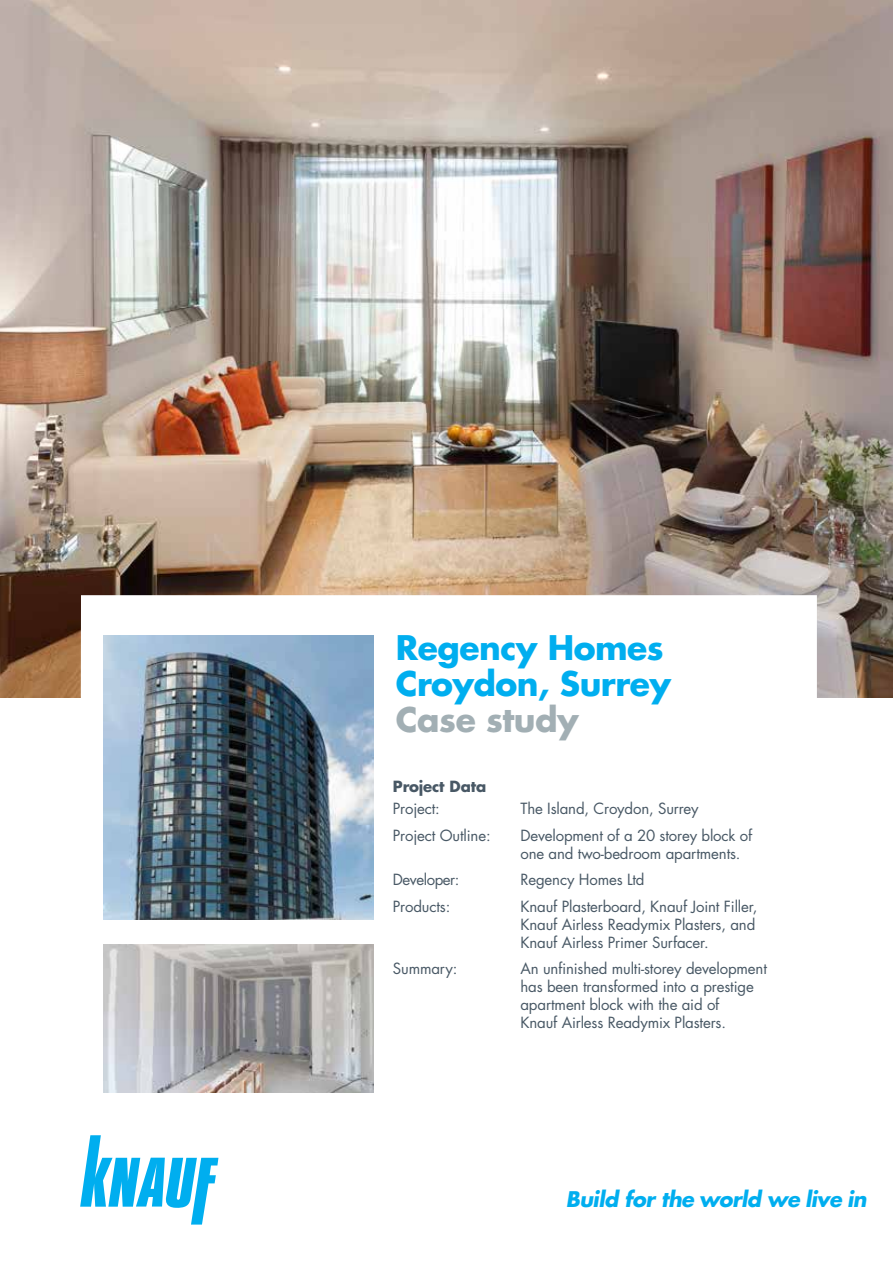
<style>
.page{position:relative;width:893px;height:1263px;background:#fff}
.page>*{position:absolute;margin:0;border:0;box-sizing:border-box;transform-origin:0 0}
.t1{font:700 33px/36px "Futura Std";letter-spacing:-.015em;color:#00aeef}
.t2{font:700 33px "Futura Std";letter-spacing:-.015em;color:#a2afb4}
.t3{font:italic 700 21px "Futura Std";letter-spacing:-.025em;color:#00aeef}
.t4{font:15px/18px "Futura Std";letter-spacing:-.01em;color:#485865}
.t5{font:700 15px "Futura Std";letter-spacing:-.01em;color:#485865}
.t6{font:15px "Futura Std";letter-spacing:-.03em;color:#485865}
</style>
<div class="page">
<img style="left:0;top:0;width:893px;height:697px">
<svg style="left:80px;top:595px;width:737px;height:498px"></svg>
<img style="left:103px;top:635px;width:270px;height:284px">
<svg style="left:80px;top:1135px;width:138px;height:89px"></svg>
<img style="left:103px;top:944px;width:270px;height:149px">
<h1 class="t1" style="left:396px;top:629px;width:277px">Regency Homes<br>Croydon, Surrey</h1>
<h1 class="t2" style="left:396px;top:698px;width:184px">Case study</h1>
<p class="t5" style="left:393px;top:776px;width:95px">Project Data</p>
<p class="t4" style="left:393px;top:800px;width:49px">Project:</p>
<p class="t4" style="left:520px;top:800px;width:180px">The Island, Croydon, Surrey</p>
<p class="t4" style="left:393px;top:826px;width:99px">Project Outline:</p>
<p class="t4" style="left:520px;top:826px;width:233px">Development of a 20 storey block of one and two-bedroom apartments.</p>
<p class="t6" style="left:393px;top:870px;width:68px">Developer:</p>
<p class="t4" style="left:520px;top:871px;width:126px">Regency Homes Ltd</p>
<p class="t4" style="left:393px;top:897px;width:59px">Products:</p>
<p class="t4" style="left:520px;top:897px;width:238px">Knauf Plasterboard, Knauf Joint Filler,<br>Knauf Airless Readymix Plasters, and<br>Knauf Airless Primer Surfacer.</p>
<p class="t4" style="left:393px;top:960px;width:66px">Summary:</p>
<p class="t4" style="left:520px;top:960px;width:248px">An unfinished multi-storey development has been transformed into a prestige apartment block with the aid of<br>Knauf Airless Readymix Plasters.</p>
<h2 class="t3" style="left:566px;top:1185px;width:302px">Build for the world we live in</h2>
</div>
